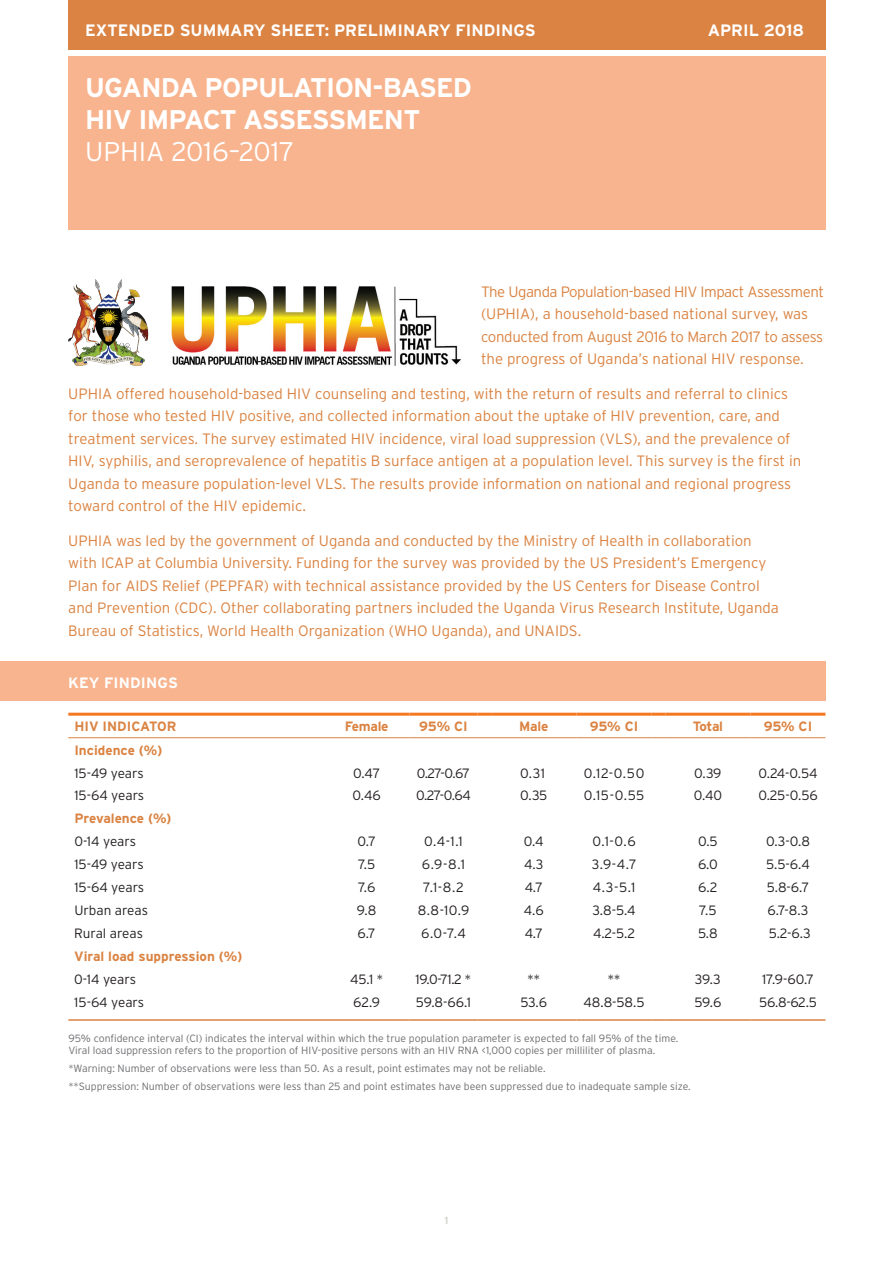
<style>
.page{position:relative;width:893px;height:1263px;background:#fff}
.page>*{position:absolute;margin:0;border:0;box-sizing:border-box;transform-origin:0 0}
.t1{font:700 27px/32px "Interstate";letter-spacing:-.03em;color:#fff}
.t2{font:300 27px "Interstate";color:#fff}
.t3{font:700 16.5px "Interstate";color:#fff}
.t4{font:300 15px/22.5px "Interstate";color:#da8342}
.t5{font:300 15px/22.5px "Interstate";letter-spacing:-.02em;color:#da8342}
.t6{font:700 15px "Interstate";letter-spacing:.01em;color:#fff}
.t7{font:300 13.5px "Interstate";letter-spacing:-.005em;color:#231f20}
.t8{font:700 13.5px "Interstate";color:#da8342}
.t9{font:300 10.5px/12px "Interstate";color:#6c6d70}
.t10{font:700 10.5px "Interstate";color:#d4d3cf}
</style>
<div class="page">
<div style="left:68px;top:56px;width:757px;height:174px;background:#f7b48e"></div>
<div style="left:68px;top:0;width:757px;height:49px;background:#da8342"></div>
<div style="left:0;top:661px;width:825px;height:39px;background:#f7b48e"></div>
<img style="left:171px;top:286px;width:290px;height:80px">
<img style="left:69px;top:280px;width:79px;height:85px">
<hr style="left:68px;top:1019px;width:256px;height:2px;background:#da8342">
<hr style="left:324px;top:1019px;width:85px;height:2px;background:#da8342">
<hr style="left:409px;top:1019px;width:69px;height:2px;background:#da8342">
<svg style="left:478px;top:1019px;width:13px;height:2px"></svg>
<hr style="left:491px;top:1019px;width:85px;height:2px;background:#da8342">
<hr style="left:576px;top:1019px;width:76px;height:2px;background:#da8342">
<svg style="left:652px;top:1019px;width:13px;height:2px"></svg>
<hr style="left:665px;top:1019px;width:86px;height:2px;background:#da8342">
<hr style="left:751px;top:1019px;width:74px;height:2px;background:#da8342">
<hr style="left:68px;top:737px;width:256px;height:1px;background:#da8342">
<hr style="left:324px;top:737px;width:85px;height:1px;background:#da8342">
<hr style="left:409px;top:737px;width:69px;height:1px;background:#da8342">
<svg style="left:478px;top:737px;width:13px;height:1px"></svg>
<hr style="left:491px;top:737px;width:85px;height:1px;background:#da8342">
<hr style="left:576px;top:737px;width:76px;height:1px;background:#da8342">
<svg style="left:652px;top:737px;width:13px;height:1px"></svg>
<hr style="left:665px;top:737px;width:86px;height:1px;background:#da8342">
<hr style="left:751px;top:737px;width:74px;height:1px;background:#da8342">
<hr style="left:68px;top:713px;width:256px;height:3px;background:#f47721">
<hr style="left:324px;top:713px;width:85px;height:3px;background:#f47721">
<hr style="left:409px;top:713px;width:69px;height:3px;background:#f47721">
<svg style="left:478px;top:713px;width:13px;height:3px"></svg>
<hr style="left:491px;top:713px;width:85px;height:3px;background:#f47721">
<hr style="left:576px;top:713px;width:76px;height:3px;background:#f47721">
<svg style="left:652px;top:713px;width:13px;height:3px"></svg>
<hr style="left:665px;top:713px;width:86px;height:3px;background:#f47721">
<hr style="left:751px;top:713px;width:74px;height:3px;background:#f47721">
<p class="t3" style="left:85px;top:21px;width:452px">EXTENDED SUMMARY SHEET: PRELIMINARY FINDINGS</p>
<p class="t3" style="left:708px;top:21px;width:98px">APRIL 2018</p>
<h1 class="t1" style="left:85px;top:72px;width:388px">UGANDA POPULATION-BASED<br>HIV IMPACT ASSESSMENT</h1>
<h1 class="t2" style="left:85px;top:136px;width:211px">UPHIA 2016–2017</h1>
<p class="t5" style="left:481px;top:280px;width:344px">The Uganda Population-based HIV Impact Assessment (UPHIA), a household-based national survey, was conducted from August 2016 to March 2017 to assess the progress of Uganda’s national HIV response.</p>
<p class="t4" style="left:68px;top:382px;width:734px">UPHIA offered household-based HIV counseling and testing, with the return of results and referral to clinics for those who tested HIV positive, and collected information about the uptake of HIV prevention, care, and treatment services. The survey estimated HIV incidence, viral load suppression (VLS), and the prevalence of HIV, syphilis, and seroprevalence of hepatitis B surface antigen at a population level. This survey is the first in Uganda to measure population-level VLS. The results provide information on national and regional progress toward control of the HIV epidemic.</p>
<p class="t4" style="left:68px;top:529px;width:712px">UPHIA was led by the government of Uganda and conducted by the Ministry of Health in collaboration with ICAP at Columbia University. Funding for the survey was provided by the US President’s Emergency Plan for AIDS Relief (PEPFAR) with technical assistance provided by the US Centers for Disease Control and Prevention (CDC). Other collaborating partners included the Uganda Virus Research Institute, Uganda Bureau of Statistics, World Health Organization (WHO Uganda), and UNAIDS.</p>
<p class="t6" style="left:68px;top:674px;width:111px">KEY FINDINGS</p>
<p class="t8" style="left:74px;top:719px;width:104px">HIV INDICATOR</p>
<p class="t8" style="left:345px;top:719px;width:45px">Female</p>
<p class="t8" style="left:419px;top:719px;width:50px">95% CI</p>
<p class="t8" style="left:519px;top:719px;width:31px">Male</p>
<p class="t8" style="left:590px;top:719px;width:50px">95% CI</p>
<p class="t8" style="left:693px;top:719px;width:32px">Total</p>
<p class="t8" style="left:764px;top:719px;width:50px">95% CI</p>
<p class="t8" style="left:74px;top:742px;width:90px">Incidence (%)</p>
<p class="t7" style="left:74px;top:765px;width:71px">15-49 years</p>
<p class="t7" style="left:353px;top:765px;width:29px">0.47</p>
<p class="t7" style="left:417px;top:765px;width:55px">0.27-0.67</p>
<p class="t7" style="left:520px;top:765px;width:27px">0.31</p>
<p class="t7" style="left:584px;top:765px;width:62px">0.12-0.50</p>
<p class="t7" style="left:694px;top:765px;width:29px">0.39</p>
<p class="t7" style="left:758px;top:765px;width:61px">0.24-0.54</p>
<p class="t7" style="left:74px;top:788px;width:71px">15-64 years</p>
<p class="t7" style="left:353px;top:788px;width:30px">0.46</p>
<p class="t7" style="left:416px;top:788px;width:56px">0.27-0.64</p>
<p class="t7" style="left:520px;top:788px;width:29px">0.35</p>
<p class="t7" style="left:584px;top:788px;width:62px">0.15-0.55</p>
<p class="t7" style="left:694px;top:788px;width:30px">0.40</p>
<p class="t7" style="left:758px;top:788px;width:61px">0.25-0.56</p>
<p class="t8" style="left:74px;top:811px;width:99px">Prevalence (%)</p>
<p class="t7" style="left:74px;top:834px;width:63px">0-14 years</p>
<p class="t7" style="left:358px;top:834px;width:20px">0.7</p>
<p class="t7" style="left:424px;top:834px;width:40px">0.4-1.1</p>
<p class="t7" style="left:524px;top:834px;width:21px">0.4</p>
<p class="t7" style="left:592px;top:834px;width:45px">0.1-0.6</p>
<p class="t7" style="left:698px;top:834px;width:21px">0.5</p>
<p class="t7" style="left:766px;top:834px;width:45px">0.3-0.8</p>
<p class="t7" style="left:74px;top:857px;width:71px">15-49 years</p>
<p class="t7" style="left:358px;top:857px;width:19px">7.5</p>
<p class="t7" style="left:422px;top:857px;width:45px">6.9-8.1</p>
<p class="t7" style="left:524px;top:857px;width:21px">4.3</p>
<p class="t7" style="left:592px;top:857px;width:46px">3.9-4.7</p>
<p class="t7" style="left:698px;top:857px;width:21px">6.0</p>
<p class="t7" style="left:766px;top:857px;width:45px">5.5-6.4</p>
<p class="t7" style="left:74px;top:880px;width:71px">15-64 years</p>
<p class="t7" style="left:358px;top:880px;width:19px">7.6</p>
<p class="t7" style="left:423px;top:880px;width:42px">7.1-8.2</p>
<p class="t7" style="left:525px;top:880px;width:20px">4.7</p>
<p class="t7" style="left:593px;top:880px;width:44px">4.3-5.1</p>
<p class="t7" style="left:698px;top:880px;width:21px">6.2</p>
<p class="t7" style="left:767px;top:880px;width:44px">5.8-6.7</p>
<p class="t7" style="left:74px;top:902px;width:75px">Urban areas</p>
<p class="t7" style="left:357px;top:902px;width:21px">9.8</p>
<p class="t7" style="left:418px;top:902px;width:53px">8.8-10.9</p>
<p class="t7" style="left:524px;top:902px;width:21px">4.6</p>
<p class="t7" style="left:593px;top:902px;width:44px">3.8-5.4</p>
<p class="t7" style="left:699px;top:902px;width:19px">7.5</p>
<p class="t7" style="left:767px;top:902px;width:43px">6.7-8.3</p>
<p class="t7" style="left:74px;top:925px;width:70px">Rural areas</p>
<p class="t7" style="left:358px;top:925px;width:20px">6.7</p>
<p class="t7" style="left:421px;top:925px;width:46px">6.0-7.4</p>
<p class="t7" style="left:525px;top:925px;width:20px">4.7</p>
<p class="t7" style="left:593px;top:925px;width:43px">4.2-5.2</p>
<p class="t7" style="left:698px;top:925px;width:21px">5.8</p>
<p class="t7" style="left:769px;top:925px;width:44px">5.2-6.3</p>
<p class="t8" style="left:74px;top:948px;width:170px">Viral load suppression (%)</p>
<p class="t7" style="left:74px;top:971px;width:63px">0-14 years</p>
<p class="t7" style="left:350px;top:971px;width:34px">45.1 *</p>
<p class="t7" style="left:416px;top:971px;width:57px">19.0-71.2 *</p>
<p class="t7" style="left:527px;top:971px;width:15px">**</p>
<p class="t7" style="left:607px;top:971px;width:15px">**</p>
<p class="t7" style="left:695px;top:971px;width:27px">39.3</p>
<p class="t7" style="left:762px;top:971px;width:53px">17.9-60.7</p>
<p class="t7" style="left:74px;top:994px;width:71px">15-64 years</p>
<p class="t7" style="left:353px;top:994px;width:28px">62.9</p>
<p class="t7" style="left:416px;top:994px;width:56px">59.8-66.1</p>
<p class="t7" style="left:520px;top:994px;width:28px">53.6</p>
<p class="t7" style="left:583px;top:994px;width:63px">48.8-58.5</p>
<p class="t7" style="left:694px;top:994px;width:28px">59.6</p>
<p class="t7" style="left:759px;top:994px;width:59px">56.8-62.5</p>
<p class="t9" style="left:68px;top:1032px;width:611px">95% confidence interval (CI) indicates the interval within which the true population parameter is expected to fall 95% of the time.<br>Viral load suppression refers to the proportion of HIV-positive persons with an HIV RNA &lt;1,000 copies per milliliter of plasma.</p>
<p class="t9" style="left:68px;top:1059px;width:624px;line-height:18px">*Warning: Number of observations were less than 50. As a result, point estimates may not be reliable.<br>**Suppression: Number of observations were less than 25 and point estimates have been suppressed due to inadequate sample size.</p>
<p class="t10" style="left:444px;top:1214px;width:6px">1</p>
</div>
